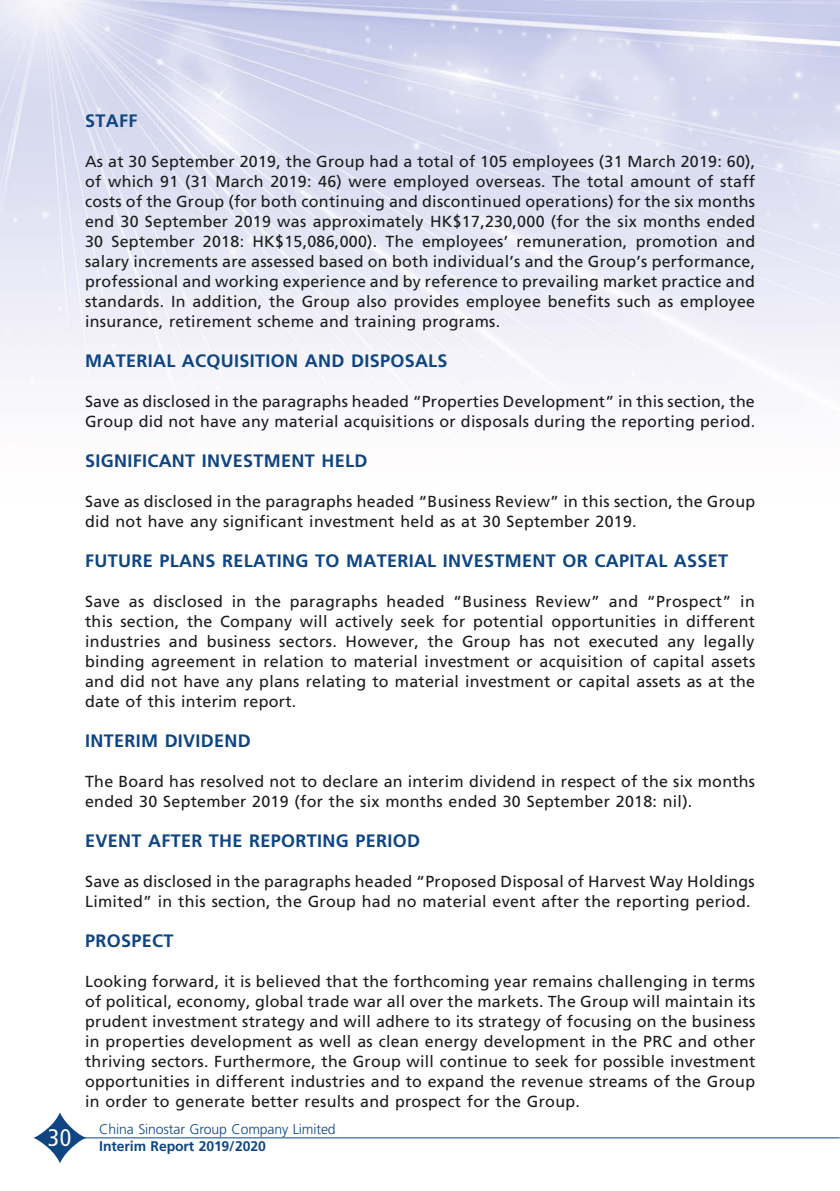
<style>
.page{position:relative;width:840px;height:1191px;background:#fff}
.page>*{position:absolute;margin:0;border:0;box-sizing:border-box;transform-origin:0 0}
.t1{font:700 18px "Frutiger LT Std";letter-spacing:.015em;color:#0e4582}
.t2{font:16px/20px "Frutiger LT Std";letter-spacing:.015em;color:#1c1c1b}
.t3{font:300 14px/17px "Frutiger LT Std";letter-spacing:-.01em;color:#0e4582}
.s1{font-weight:700}
</style>
<div class="page">
<img style="left:0;top:0;width:839px;height:1164px">
<svg style="left:33px;top:1112px;width:53px;height:51px"></svg>
<hr style="left:81px;top:1137px;width:758px;height:1px;background:#0e4582">
<p class="t1" style="left:85px;top:110px;width:54px">STAFF</p>
<p class="t2" style="left:85px;top:151px;width:671px;text-align:justify">As at 30 September 2019, the Group had a total of 105 employees (31 March 2019: 60), of which 91 (31 March 2019: 46) were employed overseas. The total amount of staff costs of the Group (for both continuing and discontinued operations) for the six months end 30 September 2019 was approximately HK$17,230,000 (for the six months ended 30 September 2018: HK$15,086,000). The employees’ remuneration, promotion and salary increments are assessed based on both individual’s and the Group’s performance, professional and working experience and by reference to prevailing market practice and standards. In addition, the Group also provides employee benefits such as employee insurance, retirement scheme and training programs.</p>
<p class="t1" style="left:85px;top:350px;width:364px">MATERIAL ACQUISITION AND DISPOSALS</p>
<p class="t2" style="left:85px;top:391px;width:671px">Save as disclosed in the paragraphs headed “Properties Development” in this section, the<br>Group did not have any material acquisitions or disposals during the reporting period.</p>
<p class="t1" style="left:85px;top:450px;width:283px">SIGNIFICANT INVESTMENT HELD</p>
<p class="t2" style="left:85px;top:491px;width:671px">Save as disclosed in the paragraphs headed “Business Review” in this section, the Group did not have any significant investment held as at 30 September 2019.</p>
<p class="t1" style="left:85px;top:550px;width:644px">FUTURE PLANS RELATING TO MATERIAL INVESTMENT OR CAPITAL ASSET</p>
<p class="t2" style="left:85px;top:591px;width:671px;text-align:justify">Save as disclosed in the paragraphs headed “Business Review” and “Prospect” in this section, the Company will actively seek for potential opportunities in different industries and business sectors. However, the Group has not executed any legally binding agreement in relation to material investment or acquisition of capital assets and did not have any plans relating to material investment or capital assets as at the date of this interim report.</p>
<p class="t1" style="left:85px;top:730px;width:167px">INTERIM DIVIDEND</p>
<p class="t2" style="left:85px;top:771px;width:671px">The Board has resolved not to declare an interim dividend in respect of the six months ended 30 September 2019 (for the six months ended 30 September 2018: nil).</p>
<p class="t1" style="left:85px;top:830px;width:336px">EVENT AFTER THE REPORTING PERIOD</p>
<p class="t2" style="left:85px;top:871px;width:670px">Save as disclosed in the paragraphs headed “Proposed Disposal of Harvest Way Holdings<br>Limited” in this section, the Group had no material event after the reporting period.</p>
<p class="t1" style="left:85px;top:930px;width:90px">PROSPECT</p>
<p class="t2" style="left:85px;top:971px;width:671px;text-align:justify">Looking forward, it is believed that the forthcoming year remains challenging in terms of political, economy, global trade war all over the markets. The Group will maintain its prudent investment strategy and will adhere to its strategy of focusing on the business in properties development as well as clean energy development in the PRC and other thriving sectors. Furthermore, the Group will continue to seek for possible investment opportunities in different industries and to expand the revenue streams of the Group in order to generate better results and prospect for the Group.</p>
<p class="t3" style="left:48px;top:1120px;width:289px;text-indent:51px">China Sinostar Group Company Limited<br><sup>30</sup> <span class="s1">Interim Report 2019/2020</span></p>
</div>
